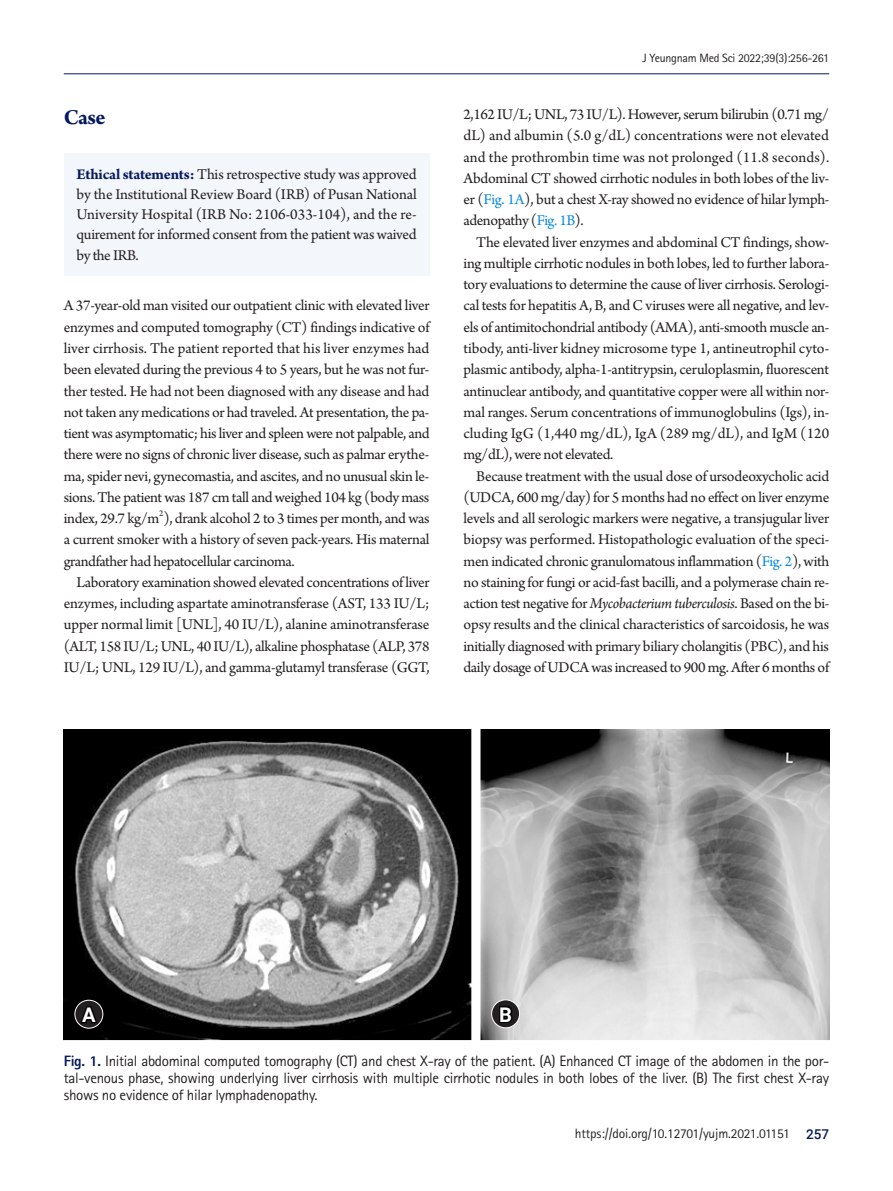
<style>
.page{position:relative;width:893px;height:1191px;background:#fff}
.page>*{position:absolute;margin:0;border:0;box-sizing:border-box;transform-origin:0 0}
.body-title{font:700 22.5px "Arno Pro";color:#06195f}
.t1{font:700 20.25px "Roboto";color:#fff}
.body{font:15.75px/21.3px "Arno Pro";letter-spacing:-.025em;color:#231f20;text-align:justify}
.Ethical_statements{font:15.75px/20.2px "Arno Pro";letter-spacing:-.02em;color:#231f20;text-align:justify}
.fig-caption{font:15px/16.5px "Rotis Sans Serif Std";letter-spacing:-.02em;color:#231f20;text-align:justify}
.t2{font:13.5px "Rotis Sans Serif Std";letter-spacing:-.01em;color:#231f20}
.t3{font:12px "Rotis Sans Serif Std";letter-spacing:-.02em;color:#231f20}
.body-2{font:9.15px "Arno Pro";color:#231f20}
.s1{font-weight:700;color:#06195f}
.s2{color:#0b88de}
.s3{font-style:italic}
.s4{font-weight:800;color:#06195f}
.s5{font-family:"Roboto";font-weight:500;color:#06195f}
</style>
<div class="page">
<div style="left:64px;top:153px;width:365px;height:122px;background:#f3f6fb"></div>
<img style="left:64px;top:729px;width:765px;height:311px">
<svg style="left:492px;top:999px;width:28px;height:28px"></svg>
<div style="left:491px;top:999px;width:29px;height:29px;border:1px solid #fff;border-radius:50%"></div>
<svg style="left:498px;top:1003px;width:17px;height:21px"></svg>
<svg style="left:75px;top:1000px;width:28px;height:28px"></svg>
<div style="left:74px;top:999px;width:29px;height:29px;border:1px solid #fff;border-radius:50%"></div>
<svg style="left:78px;top:1004px;width:22px;height:21px"></svg>
<hr style="left:64px;top:73px;width:765px;height:1px;background:#06195f">
<p class="body-title" style="left:64px;top:105px;width:43px">Case</p>
<p class="Ethical_statements" style="left:77px;top:165px;width:342px"><span class="s1">Ethical statements:</span> This retrospective study was approved by the Institutional Review Board (IRB) of Pusan National University Hospital (IRB No: 2106-033-104), and the re&shy;quirement for informed consent from the patient was waived by the IRB.</p>
<p class="body" style="left:64px;top:296px;width:367px">A 37-year-old man visited our outpatient clinic with elevated liver enzymes and computed tomography (CT) findings indicative of liver cirrhosis. The patient reported that his liver enzymes had been elevated during the previous 4 to 5 years, but he was not fur&shy;ther tested. He had not been diagnosed with any disease and had not taken any medications or had traveled. At presentation, the pa&shy;tient was asymptomatic; his liver and spleen were not palpable, and there were no signs of chronic liver disease, such as palmar erythe&shy;ma, spider nevi, gynecomastia, and ascites, and no unusual skin le&shy;sions. The patient was 187 cm tall and weighed 104 kg (body mass index, 29.7 kg/m ), drank alcohol 2 to 3 times per month, and was</p>
<p class="body-2" style="left:159px;top:508px;width:6px">2</p>
<p class="body" style="left:64px;top:530px;width:367px">a current smoker with a history of seven pack-years. His maternal grandfather had hepatocellular carcinoma.</p>
<p class="body" style="left:64px;top:572px;width:367px;text-indent:13px">Laboratory examination showed elevated concentrations of liver enzymes, including aspartate aminotransferase (AST, 133 IU/L; upper normal limit [UNL], 40 IU/L), alanine aminotransferase (ALT, 158 IU/L; UNL, 40 IU/L), alkaline phosphatase (ALP, 378<br>IU/L; UNL, 129 IU/L), and gamma-glutamyl transferase (GGT,</p>
<p class="t3" style="left:642px;top:51px;width:188px">J Yeungnam Med Sci 2022;39(3):256-261</p>
<p class="body" style="left:463px;top:104px;width:367px">2,162 IU/L; UNL, 73 IU/L). However, serum bilirubin (0.71 mg/ dL) and albumin (5.0 g/dL) concentrations were not elevated and the prothrombin time was not prolonged (11.8 seconds).<br>Abdominal CT showed cirrhotic nodules in both lobes of the liv&shy;er (<span class="s2">Fig. 1A</span>), but a chest X-ray showed no evidence of hilar lymph&shy;adenopathy (<span class="s2">Fig. 1B</span>).</p>
<p class="body" style="left:463px;top:232px;width:367px;text-indent:13px">The elevated liver enzymes and abdominal CT findings, show&shy;ing multiple cirrhotic nodules in both lobes, led to further labora&shy;tory evaluations to determine the cause of liver cirrhosis. Serologi&shy;cal tests for hepatitis A, B, and C viruses were all negative, and lev&shy;els of antimitochondrial antibody (AMA), anti-smooth muscle an&shy;tibody, anti-liver kidney microsome type 1, antineutrophil cyto&shy;plasmic antibody, alpha-1-antitrypsin, ceruloplasmin, fluorescent antinuclear antibody, and quantitative copper were all within nor&shy;mal ranges. Serum concentrations of immunoglobulins (Igs), in&shy;cluding IgG (1,440 mg/dL), IgA (289 mg/dL), and IgM (120 mg/dL), were not elevated.</p>
<p class="body" style="left:463px;top:466px;width:367px;text-indent:13px">Because treatment with the usual dose of ursodeoxycholic acid (UDCA, 600 mg/day) for 5 months had no effect on liver enzyme levels and all serologic markers were negative, a transjugular liver biopsy was performed. Histopathologic evaluation of the speci&shy;men indicated chronic granulomatous inflammation (<span class="s2">Fig. 2</span>), with no staining for fungi or acid-fast bacilli, and a polymerase chain re&shy;action test negative for <span class="s3">Mycobacterium tuberculosis</span>. Based on the bi&shy;opsy results and the clinical characteristics of sarcoidosis, he was initially diagnosed with primary biliary cholangitis (PBC), and his daily dosage of UDCA was increased to 900 mg. After 6 months of</p>
<p class="t1" style="left:82px;top:1000px;width:15px">A</p>
<p class="t1" style="left:499px;top:1000px;width:14px">B</p>
<p class="fig-caption" style="left:64px;top:1053px;width:767px"><span class="s4">Fig. 1.</span> Initial abdominal computed tomography (CT) and chest X-ray of the patient. (A) Enhanced CT image of the abdomen in the por&shy;tal-venous phase, showing underlying liver cirrhosis with multiple cirrhotic nodules in both lobes of the liver. (B) The first chest X-ray shows no evidence of hilar lymphadenopathy.</p>
<p class="t2" style="left:575px;top:1125px;width:256px">https://doi.org/10.12701/yujm.2021.01151 <span class="s5">257</span></p>
</div>
